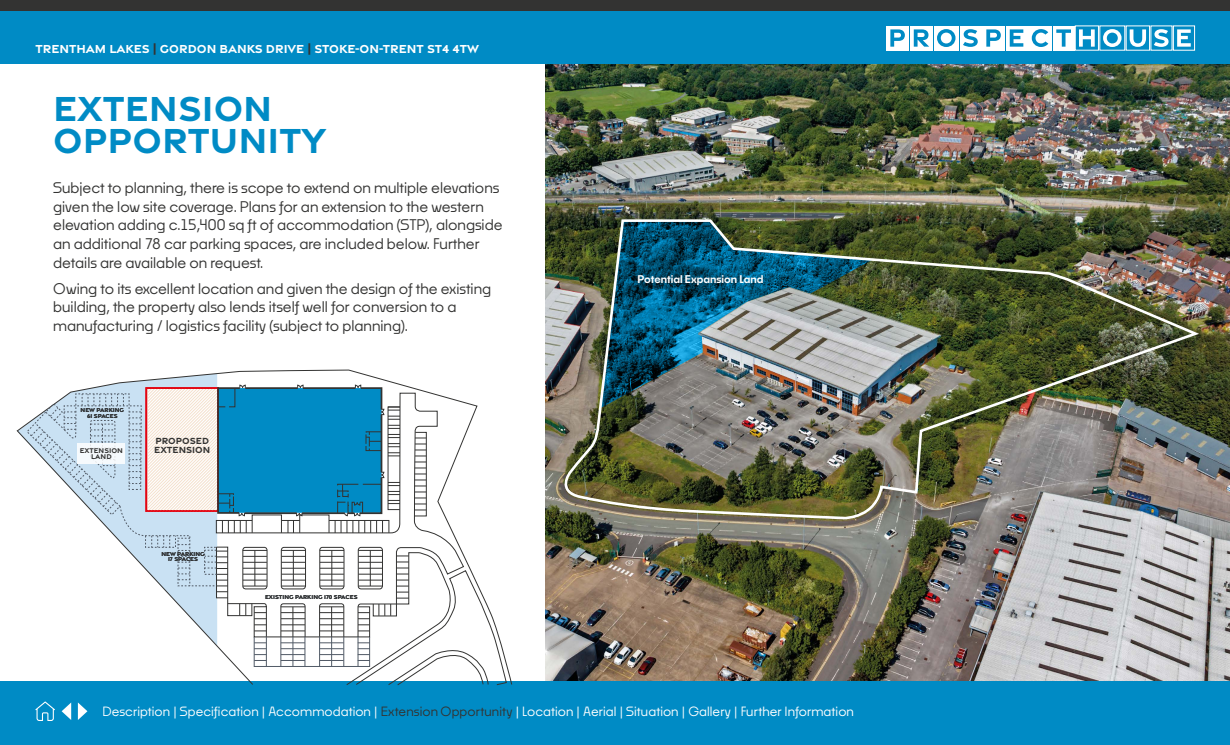
<style>
.page{position:relative;width:1230px;height:745px;background:#fff}
.page>*{position:absolute;margin:0;border:0;box-sizing:border-box;transform-origin:0 0}
.t1{font:700 37.5px/31.2px "Gravesend Sans";color:#008bc5}
.t2{font:500 14.38px/18.8px "Noka";color:#333332}
.t3{font:500 12.5px "Noka";letter-spacing:.005em;color:#fff}
.t4{font:700 12.5px "Gravesend Sans";color:#fff}
.t5{font:600 10.5px "Noka";color:#fff}
.t6{font:700 9.62px "Gravesend Sans";color:#333332}
.t7{font:700 7.38px "Gravesend Sans";color:#333332}
.t8{font:700 6.12px/5.2px "Gravesend Sans";color:#25303b;text-align:center}
.s1{color:#333332}
</style>
<div class="page">
<img style="left:546px;top:64px;width:684px;height:616px">
<img style="left:555px;top:218px;width:647px;height:299px">
<div style="left:0;top:680px;width:1230px;height:64px;background:#008bc5"></div>
<svg style="left:19px;top:369px;width:493px;height:315px"></svg>
<svg style="left:16px;top:429px;width:11px;height:255px"></svg>
<svg style="left:27px;top:384px;width:479px;height:301px"></svg>
<div style="left:77px;top:443px;width:48px;height:20px;background:#f6fafd"></div>
<svg style="left:78px;top:702px;width:9px;height:17px"></svg>
<svg style="left:62px;top:702px;width:9px;height:17px"></svg>
<svg style="left:35px;top:701px;width:20px;height:19px"></svg>
<div style="left:0;top:11px;width:1230px;height:53px;background:#008bc5"></div>
<div style="left:886px;top:26px;width:22px;height:24px;background:#fff"></div>
<svg style="left:890px;top:26px;width:304px;height:24px"></svg>
<div style="left:0;top:0;width:1230px;height:11px;background:#333332"></div>
<p class="t4" style="left:35px;top:41px;width:445px">TRENTHAM LAKES <span class="s1">|</span> GORDON BANKS DRIVE <span class="s1">|</span> STOKE-ON-TRENT ST4 4TW</p>
<h1 class="t1" style="left:53px;top:91px;width:274px">EXTENSION<br>OPPORTUNITY</h1>
<p class="t2" style="left:53px;top:178px;width:451px">Subject to planning, there is scope to extend on multiple elevations given the low site coverage. Plans for an extension to the western elevation adding c.15,400 sq ft of accommodation (STP), alongside an additional 78 car parking spaces, are included below. Further details are available on request.</p>
<p class="t2" style="left:53px;top:278px;width:439px">Owing to its excellent location and given the design of the existing building, the property also lends itself well for conversion to a manufacturing / logistics facility (subject to planning).</p>
<p class="t8" style="left:81px;top:407px;width:45px">NEW PARKING<br>61 SPACES</p>
<p class="t6" style="left:155px;top:434px;width:55px">PROPOSED</p>
<p class="t7" style="left:80px;top:445px;width:45px">EXTENSION</p>
<p class="t6" style="left:154px;top:443px;width:58px">EXTENSION</p>
<p class="t7" style="left:91px;top:452px;width:22px">LAND</p>
<p class="t8" style="left:161px;top:550px;width:45px">NEW PARKING<br>17 SPACES</p>
<p class="t8" style="left:265px;top:594px;width:94px">EXISTING PARKING 170 SPACES</p>
<p class="t5" style="left:637px;top:272px;width:128px">Potential Expansion Land</p>
<p class="t3" style="left:102px;top:702px;width:753px">Description | Specification | Accommodation | <span class="s1">Extension Opportunity</span> | Location | Aerial | Situation | Gallery | Further Information</p>
</div>
